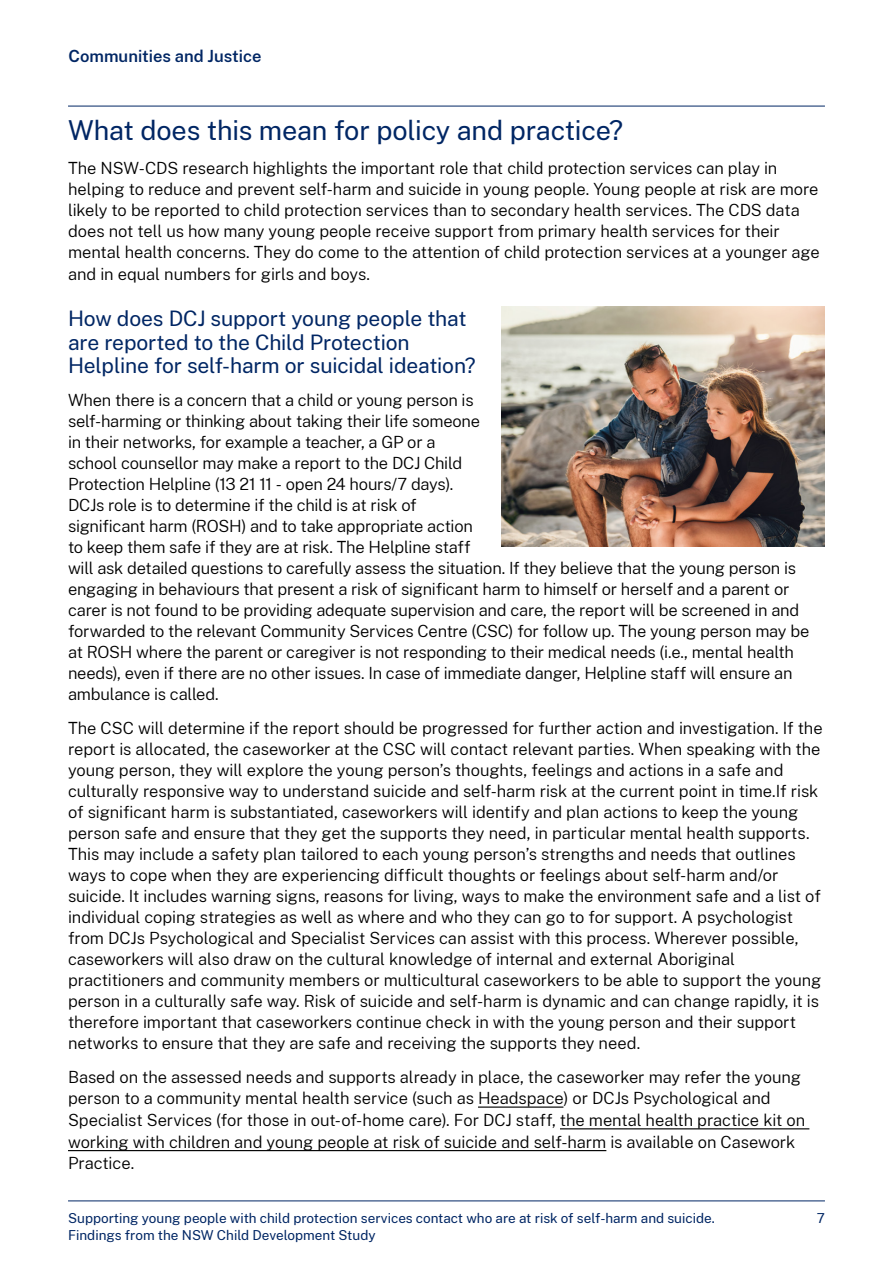
<style>
.page{position:relative;width:893px;height:1263px;background:#fff}
.page>*{position:absolute;margin:0;border:0;box-sizing:border-box;transform-origin:0 0}
.t1{font:27px "Public Sans";letter-spacing:-.01em;color:#002664}
.t2{font:21px/23.1px "Public Sans";letter-spacing:-.005em;color:#002664}
.Body{font:300 16.5px/21px "Public Sans";letter-spacing:-.005em;color:#000}
.t3{font:600 16.5px "Public Sans";color:#002664}
.t4{font:13.5px/16.2px "Public Sans";color:#002664}
</style>
<div class="page">
<hr style="left:68px;top:1200px;width:757px;height:1px;background:#002664">
<hr style="left:68px;top:106px;width:757px;height:1px;background:#002664">
<hr style="left:478px;top:1106px;width:85px;height:2px;background:#000">
<hr style="left:560px;top:1128px;width:249px;height:1px;background:#000">
<hr style="left:68px;top:1150px;width:538px;height:1px;background:#000">
<img style="left:502px;top:306px;width:323px;height:240px">
<p class="t3" style="left:68px;top:45px;width:195px">Communities and Justice</p>
<h2 class="t1" style="left:68px;top:112px;width:557px">What does this mean for policy and practice?</h2>
<p class="Body" style="left:68px;top:157px;width:753px">The NSW-CDS research highlights the important role that child protection services can play in helping to reduce and prevent self-harm and suicide in young people. Young people at risk are more likely to be reported to child protection services than to secondary health services. The CDS data does not tell us how many young people receive support from primary health services for their mental health concerns. They do come to the attention of child protection services at a younger age and in equal numbers for girls and boys.</p>
<h3 class="t2" style="left:68px;top:306px;width:409px">How does DCJ support young people that are reported to the Child Protection<br>Helpline for self-harm or suicidal ideation?</h3>
<p class="Body" style="left:68px;top:389px;width:743px">When there is a concern that a child or young person is<br>self-harming or thinking about taking their life someone<br>in their networks, for example a teacher, a GP or a<br>school counsellor may make a report to the DCJ Child<br>Protection Helpline (13 21 11 - open 24 hours/7 days).<br>DCJs role is to determine if the child is at risk of<br>significant harm (ROSH) and to take appropriate action<br>to keep them safe if they are at risk. The Helpline staff<br>will ask detailed questions to carefully assess the situation. If they believe that the young person is engaging in behaviours that present a risk of significant harm to himself or herself and a parent or carer is not found to be providing adequate supervision and care, the report will be screened in and forwarded to the relevant Community Services Centre (CSC) for follow up. The young person may be at ROSH where the parent or caregiver is not responding to their medical needs (i.e., mental health needs), even if there are no other issues. In case of immediate danger, Helpline staff will ensure an ambulance is called.</p>
<p class="Body" style="left:68px;top:717px;width:756px">The CSC will determine if the report should be progressed for further action and investigation. If the report is allocated, the caseworker at the CSC will contact relevant parties. When speaking with the young person, they will explore the young person’s thoughts, feelings and actions in a safe and culturally responsive way to understand suicide and self-harm risk at the current point in time.If risk of significant harm is substantiated, caseworkers will identify and plan actions to keep the young person safe and ensure that they get the supports they need, in particular mental health supports.<br>This may include a safety plan tailored to each young person’s strengths and needs that outlines ways to cope when they are experiencing difficult thoughts or feelings about self-harm and/or suicide. It includes warning signs, reasons for living, ways to make the environment safe and a list of individual coping strategies as well as where and who they can go to for support. A psychologist from DCJs Psychological and Specialist Services can assist with this process. Wherever possible, caseworkers will also draw on the cultural knowledge of internal and external Aboriginal practitioners and community members or multicultural caseworkers to be able to support the young person in a culturally safe way. Risk of suicide and self-harm is dynamic and can change rapidly, it is therefore important that caseworkers continue check in with the young person and their support networks to ensure that they are safe and receiving the supports they need.</p>
<p class="Body" style="left:68px;top:1066px;width:739px">Based on the assessed needs and supports already in place, the caseworker may refer the young person to a community mental health service (such as Headspace) or DCJs Psychological and Specialist Services (for those in out-of-home care). For DCJ staff, the mental health practice kit on working with children and young people at risk of suicide and self-harm is available on Casework Practice.</p>
<p class="t4" style="left:68px;top:1210px;width:648px">Supporting young people with child protection services contact who are at risk of self-harm and suicide.<br>Findings from the NSW Child Development Study</p>
<p class="t4" style="left:817px;top:1210px;width:10px">7</p>
</div>
